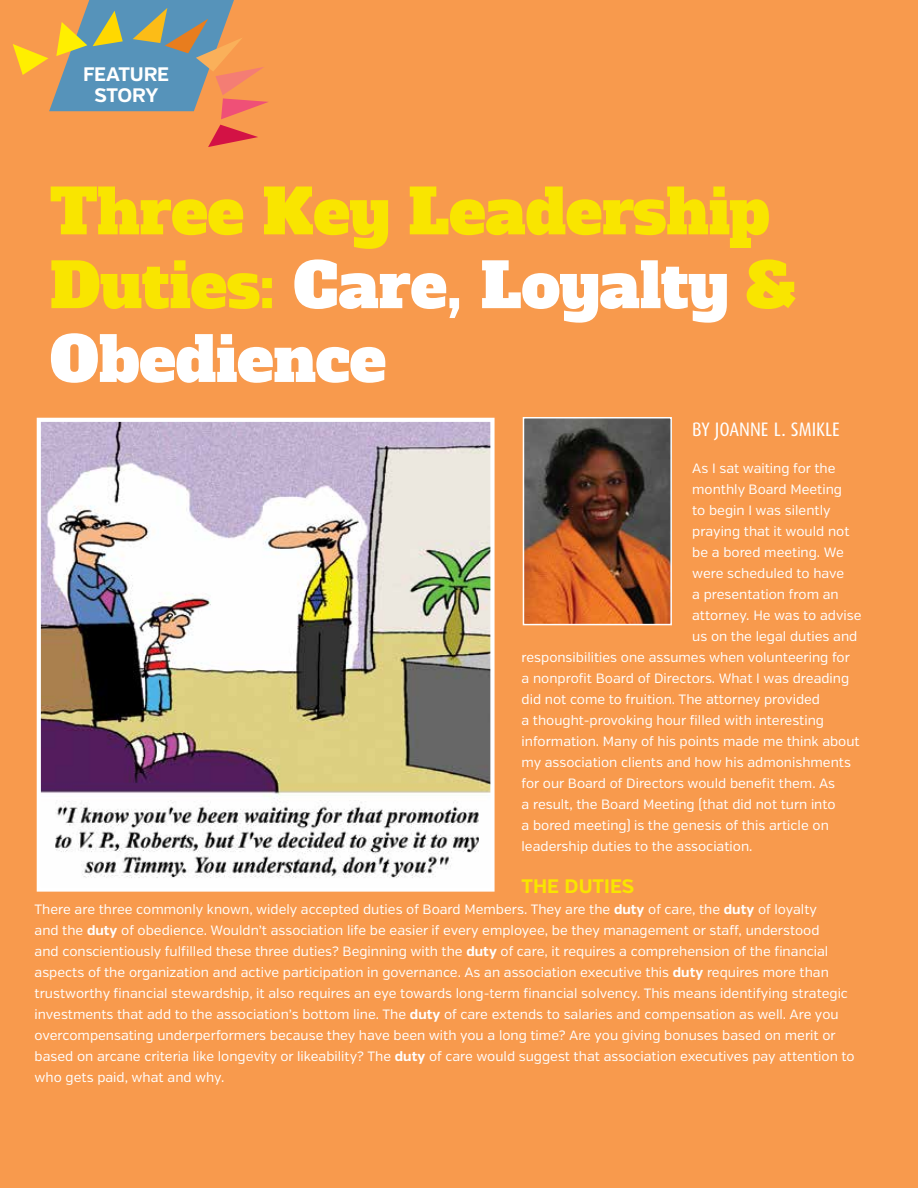
<style>
.page{position:relative;width:918px;height:1188px;background:#f89a4d}
.page>*{position:absolute;margin:0;border:0;box-sizing:border-box;transform-origin:0 0}
.t1{font:61.5px/73.8px "Alfa Slab One";color:#f9e500}
.t2{font:19.5px "Dax Condensed";color:#fff}
.t3{font:700 19.5px/21px "Verb";color:#fff}
.t4{font:700 19.5px "Verb";color:#f9e500}
.t5{font:13.5px/21px "Verb";color:#fff}
.s1{color:#fff}
.s2{font-weight:700}
</style>
<div class="page">
<svg style="left:208px;top:125px;width:50px;height:22px"></svg>
<svg style="left:13px;top:0;width:255px;height:119px"></svg>
<img style="left:526px;top:420px;width:143px;height:202px">
<div style="left:523px;top:417px;width:149px;height:208px;border:2px solid #fff"></div>
<img style="left:42px;top:423px;width:448px;height:464px">
<div style="left:37px;top:418px;width:458px;height:474px;border:4px solid #fff"></div>
<h2 class="t3" style="left:95px;top:64px;width:26px;text-indent:-12px">FEATURE<br>STOR</h2>
<h2 class="t3" style="left:145px;top:85px;width:14px">Y</h2>
<h1 class="t1" style="left:50px;top:176px;width:747px">Three Key Leadership<br>Duties: <span class="s1">Care, Loyalty</span> &amp;<br><span class="s1">Obedience</span></h1>
<h2 class="t2" style="left:692px;top:419px;width:149px">BY JOANNE L. SMIKLE</h2>
<p class="t5" style="left:692px;top:458px;width:145px">As I sat waiting for the</p>
<p class="t5" style="left:692px;top:479px;width:151px">monthly Board Meeting</p>
<p class="t5" style="left:692px;top:500px;width:140px">to begin I was silently</p>
<p class="t5" style="left:692px;top:521px;width:159px">praying that it would not</p>
<p class="t5" style="left:692px;top:542px;width:153px">be a bored meeting. We</p>
<p class="t5" style="left:692px;top:563px;width:154px">were scheduled to have</p>
<p class="t5" style="left:692px;top:584px;width:148px">a presentation from an</p>
<p class="t5" style="left:692px;top:605px;width:171px">attorney. He was to advise</p>
<p class="t5" style="left:692px;top:626px;width:167px">us on the legal duties and</p>
<p class="t5" style="left:522px;top:647px;width:330px">responsibilities one assumes when volunteering for</p>
<p class="t5" style="left:522px;top:668px;width:329px">a nonprofit Board of Directors. What I was dreading</p>
<p class="t5" style="left:522px;top:689px;width:300px">did not come to fruition. The attorney provided</p>
<p class="t5" style="left:522px;top:710px;width:304px">a thought-provoking hour filled with interesting</p>
<p class="t5" style="left:522px;top:731px;width:340px">information. Many of his points made me think about</p>
<p class="t5" style="left:522px;top:752px;width:331px">my association clients and how his admonishments</p>
<p class="t5" style="left:522px;top:773px;width:315px">for our Board of Directors would benefit them. As</p>
<p class="t5" style="left:522px;top:794px;width:316px">a result, the Board Meeting (that did not turn into</p>
<p class="t5" style="left:522px;top:815px;width:309px">a bored meeting) is the genesis of this article on</p>
<p class="t5" style="left:522px;top:836px;width:232px">leadership duties to the association.</p>
<h2 class="t4" style="left:522px;top:875px;width:112px">The Duties</h2>
<p class="t5" style="left:35px;top:899px;width:822px">There are three commonly known, widely accepted duties of Board Members. They are the <span class="s2">duty</span> of care, the <span class="s2">duty</span> of loyalty<br>and the <span class="s2">duty</span> of obedience. Wouldn’t association life be easier if every employee, be they management or staff, understood<br>and conscientiously fulfilled these three duties? Beginning with the <span class="s2">duty</span> of care, it requires a comprehension of the financial aspects of the organization and active participation in governance. As an association executive this <span class="s2">duty</span> requires more than trustworthy financial stewardship, it also requires an eye towards long-term financial solvency. This means identifying strategic investments that add to the association’s bottom line. The <span class="s2">duty</span> of care extends to salaries and compensation as well. Are you overcompensating underperformers because they have been with you a long time? Are you giving bonuses based on merit or based on arcane criteria like longevity or likeability? The <span class="s2">duty</span> of care would suggest that association executives pay attention to who gets paid, what and why.</p>
</div>
